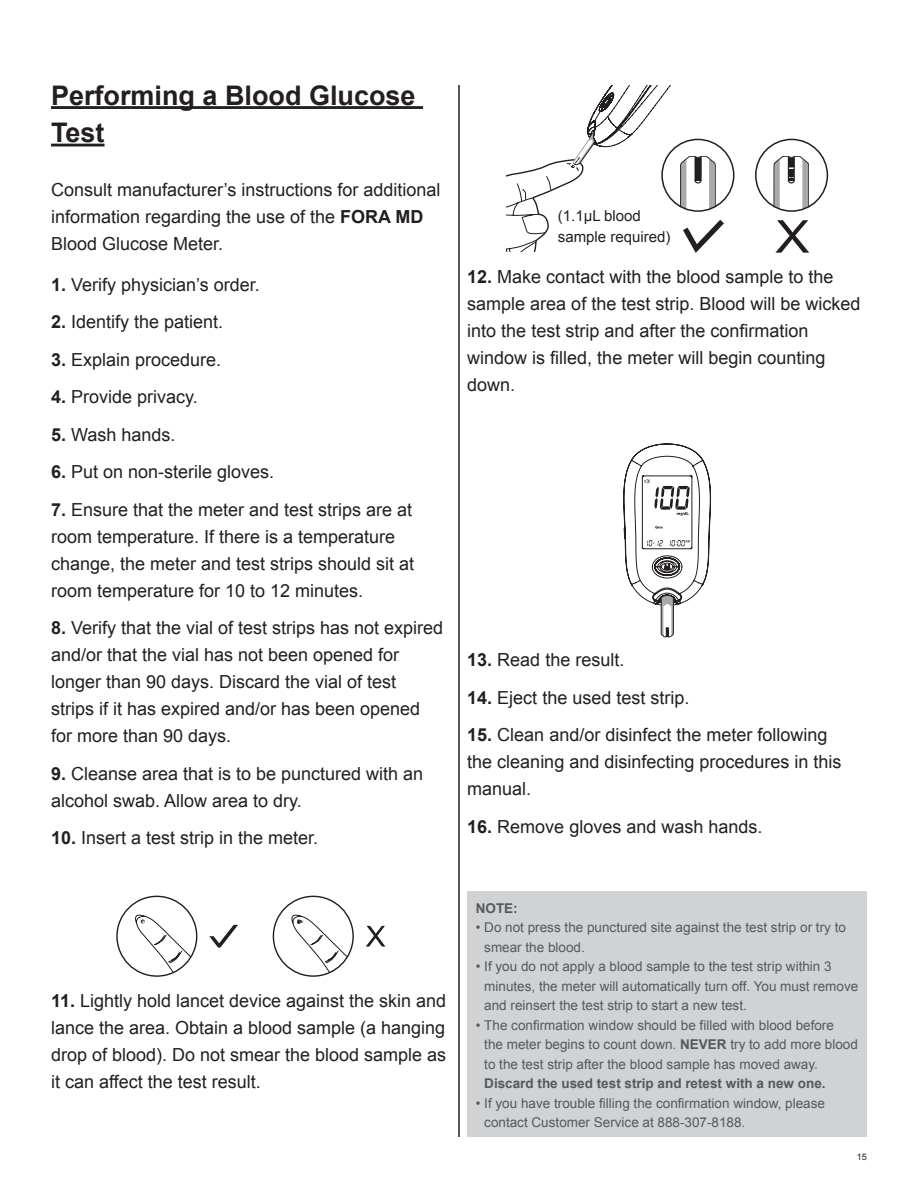
<style>
.page{position:relative;width:918px;height:1188px;background:#fff}
.page>*{position:absolute;margin:0;border:0;box-sizing:border-box;transform-origin:0 0}
.t1{font:700 27px/37.5px "Arial";color:#231f20}
.t2{font:18px/27px "Arial";color:#231f20}
.t3{font:15px/21px "Arial";color:#231f20}
.t4{font:13.5px/19.5px "Arial";color:#57585a}
.t5{font:700 13.5px "Arial";color:#57585a}
.t6{font:9px "Arial";color:#231f20}
.s1{font-weight:700}
</style>
<div class="page">
<hr style="left:458px;top:85px;width:2px;height:1052px;background:#231f20">
<hr style="left:51px;top:106px;width:372px;height:3px;background:#231f20">
<hr style="left:51px;top:144px;width:54px;height:2px;background:#231f20">
<svg style="left:209px;top:925px;width:29px;height:23px"></svg>
<div style="left:116px;top:896px;width:81px;height:81px;border:1px solid #231f20;border-radius:50%"></div>
<svg style="left:131px;top:911px;width:60px;height:62px"></svg>
<svg style="left:366px;top:926px;width:19px;height:21px"></svg>
<div style="left:273px;top:896px;width:81px;height:81px;border:1px solid #231f20;border-radius:50%"></div>
<svg style="left:287px;top:911px;width:60px;height:62px"></svg>
<div style="left:467px;top:892px;width:400px;height:245px;background:#d1d2d4"></div>
<svg style="left:623px;top:443px;width:88px;height:194px"></svg>
<div style="left:643px;top:467px;width:9px;height:5px;background:#fff"></div>
<svg style="left:775px;top:220px;width:34px;height:33px"></svg>
<svg style="left:506px;top:85px;width:224px;height:168px"></svg>
<div style="left:755px;top:139px;width:73px;height:73px;border:2px solid #231f20;border-radius:50%"></div>
<svg style="left:773px;top:156px;width:36px;height:55px"></svg>
<div style="left:661px;top:139px;width:73px;height:73px;border:2px solid #231f20;border-radius:50%"></div>
<p class="t1" style="left:51px;top:77px;width:366px">Performing a Blood Glucose<br>Test</p>
<p class="t2" style="left:51px;top:177px;width:391px">Consult manufacturer’s instructions for additional</p>
<p class="t2" style="left:51px;top:204px;width:374px">information regarding the use of the <span class="s1">FORA MD</span></p>
<p class="t2" style="left:51px;top:231px;width:174px">Blood Glucose Meter.</p>
<p class="t2" style="left:51px;top:271px;width:210px"><span class="s1">1.</span> Verify physician’s order.</p>
<p class="t2" style="left:51px;top:309px;width:174px"><span class="s1">2.</span> Identify the patient.</p>
<p class="t2" style="left:51px;top:346px;width:172px"><span class="s1">3.</span> Explain procedure.</p>
<p class="t2" style="left:51px;top:384px;width:148px"><span class="s1">4.</span> Provide privacy.</p>
<p class="t2" style="left:51px;top:421px;width:126px"><span class="s1">5.</span> Wash hands.</p>
<p class="t2" style="left:51px;top:459px;width:225px"><span class="s1">6.</span> Put on non-sterile gloves.</p>
<p class="t2" style="left:51px;top:496px;width:363px"><span class="s1">7.</span> Ensure that the meter and test strips are at</p>
<p class="t2" style="left:51px;top:523px;width:346px">room temperature. If there is a temperature</p>
<p class="t2" style="left:51px;top:550px;width:365px">change, the meter and test strips should sit at</p>
<p class="t2" style="left:51px;top:577px;width:314px">room temperature for 10 to 12 minutes.</p>
<p class="t2" style="left:51px;top:615px;width:394px"><span class="s1">8.</span> Verify that the vial of test strips has not expired</p>
<p class="t2" style="left:51px;top:642px;width:350px">and/or that the vial has not been opened for</p>
<p class="t2" style="left:51px;top:669px;width:347px">longer than 90 days. Discard the vial of test</p>
<p class="t2" style="left:51px;top:696px;width:371px">strips if it has expired and/or has been opened</p>
<p class="t2" style="left:51px;top:723px;width:182px">for more than 90 days.</p>
<p class="t2" style="left:51px;top:760px;width:374px"><span class="s1">9.</span> Cleanse area that is to be punctured with an</p>
<p class="t2" style="left:51px;top:787px;width:252px">alcohol swab. Allow area to dry.</p>
<p class="t2" style="left:51px;top:825px;width:269px"><span class="s1">10.</span> Insert a test strip in the meter.</p>
<p class="t3" style="left:558px;top:205px;width:114px">(1.1μL blood sample required)</p>
<p class="t2" style="left:467px;top:263px;width:368px"><span class="s1">12.</span> Make contact with the blood sample to the</p>
<p class="t2" style="left:467px;top:290px;width:395px">sample area of the test strip. Blood will be wicked into the test strip and after the confirmation window is filled, the meter will begin counting down.</p>
<p class="t2" style="left:467px;top:646px;width:159px"><span class="s1">13.</span> Read the result.</p>
<p class="t2" style="left:467px;top:684px;width:224px"><span class="s1">14.</span> Eject the used test strip.</p>
<p class="t2" style="left:467px;top:721px;width:376px"><span class="s1">15.</span> Clean and/or disinfect the meter following the cleaning and disinfecting procedures in this manual.</p>
<p class="t2" style="left:467px;top:813px;width:297px"><span class="s1">16.</span> Remove gloves and wash hands.</p>
<p class="t2" style="left:51px;top:987px;width:397px"><span class="s1">11.</span> Lightly hold lancet device against the skin and</p>
<p class="t2" style="left:51px;top:1014px;width:397px;text-align:justify">lance the area. Obtain a blood sample (a hanging drop of blood). Do not smear the blood sample as it can affect the test result.</p>
<p class="t5" style="left:476px;top:899px;width:43px">NOTE:</p>
<p class="t4" style="left:484px;top:918px;width:363px;text-indent:-9px">• Do not press the punctured site against the test strip or try to smear the blood.</p>
<p class="t4" style="left:484px;top:957px;width:375px;text-indent:-9px">• If you do not apply a blood sample to the test strip within 3 minutes, the meter will automatically turn off. You must remove and reinsert the test strip to start a new test.</p>
<p class="t4" style="left:484px;top:1016px;width:375px;text-indent:-9px">• The confirmation window should be filled with blood before<br>the meter begins to count down. <span class="s1">NEVER</span> try to add more blood to the test strip after the blood sample has moved away.<br><span class="s1">Discard the used test strip and retest with a new one.</span></p>
<p class="t4" style="left:484px;top:1094px;width:342px;text-indent:-9px">• If you have trouble filling the confirmation window, please contact Customer Service at 888-307-8188.</p>
<p class="t6" style="left:857px;top:1151px;width:12px">15</p>
</div>
